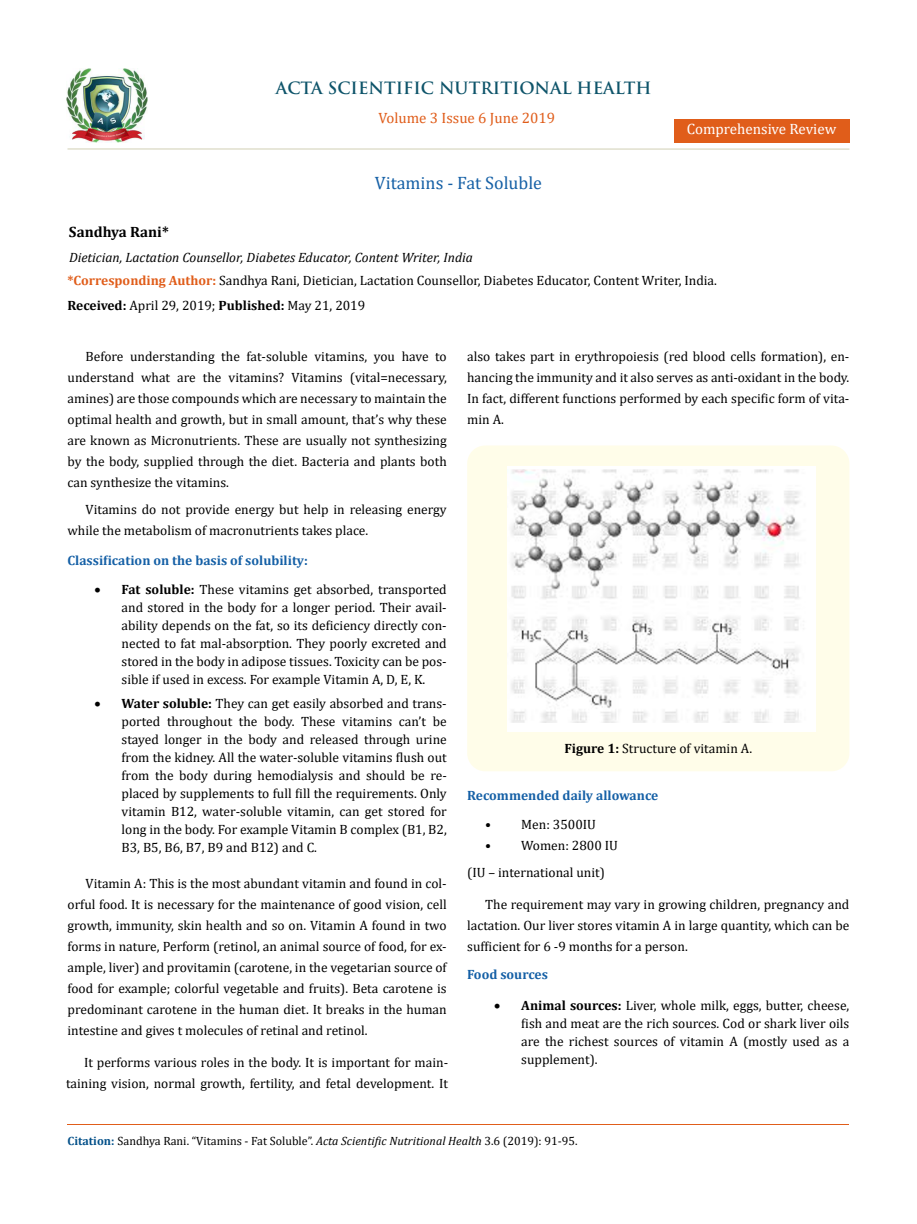
<style>
.page{position:relative;width:917px;height:1224px;background:#fff}
.page>*{position:absolute;margin:0;border:0;box-sizing:border-box;transform-origin:0 0}
.t1{font:18px "Cambria";color:#1560a6}
.t2{font:700 16.5px "Trajan Pro";color:#0e546a}
.t3{font:15px "Cambria";color:#e05d1a}
.t4{font:15px "Cambria";color:#fff}
.t5{font:700 15px "Cambria";color:#000}
.t6{font:13.5px/21px "Cambria";color:#000;text-align:justify}
.t7{font:700 13.5px "Cambria";color:#1560a6}
.t8{font:12px "Cambria";color:#000}
.s1{font-style:italic}
.s2{font-weight:700;color:#e05d1a}
.s3{font-weight:700}
.s4{font-weight:700;color:#035089}
</style>
<div class="page">
<img style="left:67px;top:68px;width:80px;height:74px">
<div style="left:673px;top:119px;width:176px;height:23px;background:#e05d1a"></div>
<div style="left:467px;top:446px;width:382px;height:325px;background:#fffde9;border-radius:18px"></div>
<img style="left:507px;top:466px;width:308px;height:266px">
<hr style="left:67px;top:148px;width:782px;height:2px;background:#e0dfcd">
<hr style="left:67px;top:1125px;width:782px;height:1px;background:#e05d1a">
<p class="t2" style="left:276px;top:77px;width:377px">ACTA SCIENTIFIC NUTRITIONAL HEALTH</p>
<p class="t3" style="left:378px;top:109px;width:178px">Volume 3 Issue 6 June 2019</p>
<h1 class="t1" style="left:375px;top:172px;width:169px">Vitamins - Fat Soluble</h1>
<p class="t4" style="left:686px;top:120px;width:151px">Comprehensive Review</p>
<p class="t5" style="left:69px;top:222px;width:101px">Sandhya Rani*</p>
<p class="t6" style="left:67px;top:245px;width:651px;line-height:23.7px"><span class="s1">Dietician, Lactation Counsellor, Diabetes Educator, Content Writer, India<br></span><span class="s2">*Corresponding Author:</span> Sandhya Rani, Dietician, Lactation Counsellor, Diabetes Educator, Content Writer, India.</p>
<p class="t6" style="left:67px;top:295px;width:299px"><span class="s3">Received:</span> April 29, 2019; <span class="s3">Published:</span> May 21, 2019</p>
<p class="t6" style="left:68px;top:346px;width:381px;text-indent:18px">Before understanding the fat-soluble vitamins, you have to understand what are the vitamins? Vitamins (vital=necessary, amines) are those compounds which are necessary to maintain the optimal health and growth, but in small amount, that’s why these are known as Micronutrients. These are usually not synthesizing by the body, supplied through the diet. Bacteria and plants both can synthesize the vitamins.</p>
<p class="t6" style="left:68px;top:499px;width:381px;text-indent:18px">Vitamins do not provide energy but help in releasing energy while the metabolism of macronutrients takes place.</p>
<p class="t7" style="left:67px;top:551px;width:242px">Classification on the basis of solubility:</p>
<p class="t6" style="left:121px;top:580px;width:327px;line-height:18px;text-indent:-27px">• <span class="s3">Fat soluble:</span> These vitamins get absorbed, transported and stored in the body for a longer period. Their avail&shy;ability depends on the fat, so its deficiency directly con&shy;nected to fat mal-absorption. They poorly excreted and stored in the body in adipose tissues. Toxicity can be pos&shy;sible if used in excess. For example Vitamin A, D, E, K.</p>
<p class="t6" style="left:121px;top:694px;width:327px;line-height:18px;text-indent:-27px">• <span class="s3">Water soluble:</span> They can get easily absorbed and trans&shy;ported throughout the body. These vitamins can’t be stayed longer in the body and released through urine from the kidney. All the water-soluble vitamins flush out from the body during hemodialysis and should be re&shy;placed by supplements to full fill the requirements. Only vitamin B12, water-soluble vitamin, can get stored for long in the body. For example Vitamin B complex (B1, B2, B3, B5, B6, B7, B9 and B12) and C.</p>
<p class="t6" style="left:67px;top:872px;width:381px;text-indent:18px">Vitamin A: This is the most abundant vitamin and found in col&shy;orful food. It is necessary for the maintenance of good vision, cell growth, immunity, skin health and so on. Vitamin A found in two forms in nature, Perform (retinol, an animal source of food, for ex&shy;ample, liver) and provitamin (carotene, in the vegetarian source of food for example; colorful vegetable and fruits). Beta carotene is predominant carotene in the human diet. It breaks in the human intestine and gives t molecules of retinal and retinol.</p>
<p class="t6" style="left:66px;top:1051px;width:384px;text-align:right">It performs various roles in the body. It is important for main&shy;taining vision, normal growth, fertility, and fetal development. It</p>
<p class="t6" style="left:467px;top:346px;width:384px">also takes part in erythropoiesis (red blood cells formation), en&shy;hancing the immunity and it also serves as anti-oxidant in the body.<br>In fact, different functions performed by each specific form of vita&shy;min A.</p>
<p class="t6" style="left:564px;top:738px;width:189px"><span class="s3">Figure 1:</span> Structure of vitamin A.</p>
<p class="t7" style="left:467px;top:785px;width:193px">Recommended daily allowance</p>
<p class="t6" style="left:485px;top:814px;width:112px">• Men: 3500IU</p>
<p class="t6" style="left:467px;top:832px;width:152px;line-height:27px;text-indent:18px">• Women: 2800 IU (IU – international unit)</p>
<p class="t6" style="left:467px;top:894px;width:384px;text-indent:18px">The requirement may vary in growing children, pregnancy and lactation. Our liver stores vitamin A in large quantity, which can be sufficient for 6 -9 months for a person.</p>
<p class="t7" style="left:467px;top:965px;width:82px">Food sources</p>
<p class="t6" style="left:521px;top:997px;width:330px;line-height:18px;text-indent:-27px">• <span class="s3">Animal sources:</span> Liver, whole milk, eggs, butter, cheese, fish and meat are the rich sources. Cod or shark liver oils are the richest sources of vitamin A (mostly used as a supplement).</p>
<p class="t8" style="left:67px;top:1133px;width:511px"><span class="s4">Citation:</span> Sandhya Rani. “Vitamins - Fat Soluble”. <span class="s1">Acta Scientific Nutritional Health</span> 3.6 (2019): 91-95.</p>
</div>
